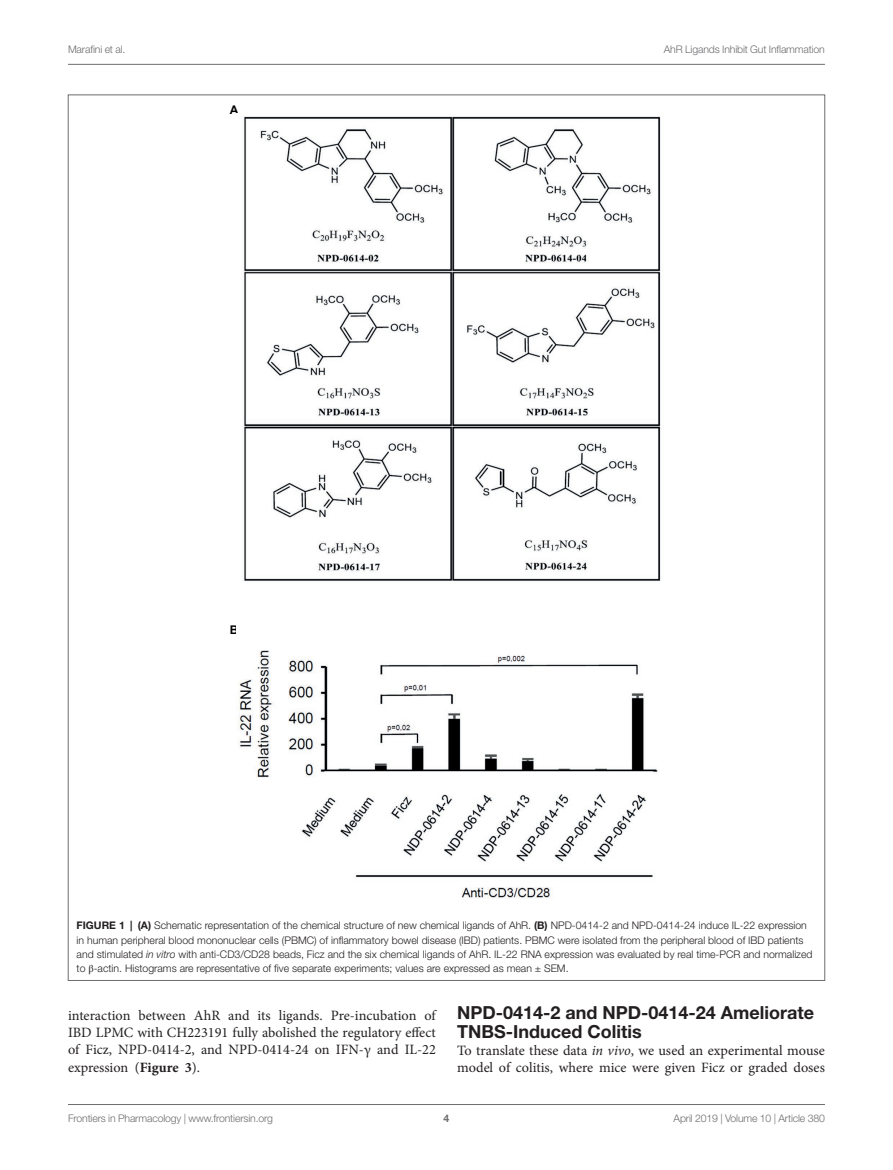
<style>
.page{position:relative;width:893px;height:1170px;background:#fff}
.page>*{position:absolute;margin:0;border:0;box-sizing:border-box;transform-origin:0 0}
.HEAD_2{font:700 18px/18.8px "Helvetica Neue LT Std";color:#231f20}
.TEXT_FLUSH{font:14.25px/17.2px "Minion Pro";color:#231f20;text-align:justify}
.t1{font:700 12px "Arial";color:#000001}
.FIG_LEG{font:300 10.5px/14.2px "Helvetica Neue LT Std";color:#231f20}
.t2{font:300 10.5px "Helvetica Neue LT Std";letter-spacing:-.015em;color:#6c6d70}
.t3{font:700 10.5px "Helvetica Neue LT Std";color:#6c6d70}
.s1{font-weight:700}
.s2{font-style:italic}
.s3{font-family:"STIX General";font-weight:400}
</style>
<div class="page">
<hr style="left:68px;top:64px;width:757px;height:1px;background:#6c6d70">
<hr style="left:68px;top:1104px;width:757px;height:1px;background:#6c6d70">
<img style="left:239px;top:116px;width:422px;height:783px">
<p class="t2" style="left:68px;top:42px;width:59px">Marafini et al.</p>
<p class="t2" style="left:664px;top:42px;width:163px">AhR Ligands Inhibit Gut Inflammation</p>
<p class="t1" style="left:230px;top:101px;width:10px">A</p>
<p class="t1" style="left:230px;top:622px;width:10px">B</p>
<p class="FIG_LEG" style="left:77px;top:918px;width:737px"><span class="s1">FIGURE 1 | (A)</span> Schematic representation of the chemical structure of new chemical ligands of AhR. <span class="s1">(B)</span> NPD-0414-2 and NPD-0414-24 induce IL-22 expression in human peripheral blood mononuclear cells (PBMC) of inflammatory bowel disease (IBD) patients. PBMC were isolated from the peripheral blood of IBD patients and stimulated <span class="s2">in vitro</span> with anti-CD3/CD28 beads, Ficz and the six chemical ligands of AhR. IL-22 RNA expression was evaluated by real time-PCR and normalized to <span class="s3">β</span>-actin. Histograms are representative of five separate experiments; values are expressed as mean ± SEM.</p>
<p class="TEXT_FLUSH" style="left:68px;top:1006px;width:369px">interaction between AhR and its ligands. Pre-incubation of IBD LPMC with CH223191 fully abolished the regulatory effect of Ficz, NPD-0414-2, and NPD-0414-24 on IFN-γ and IL-22 expression (<span class="s1">Figure 3</span>).</p>
<p class="HEAD_2" style="left:457px;top:1002px;width:359px">NPD-0414-2 and NPD-0414-24 Ameliorate<br>TNBS-Induced Colitis</p>
<p class="TEXT_FLUSH" style="left:457px;top:1041px;width:369px">To translate these data <span class="s2">in vivo</span>, we used an experimental mouse model of colitis, where mice were given Ficz or graded doses</p>
<p class="t2" style="left:68px;top:1111px;width:207px">Frontiers in Pharmacology | www.frontiersin.org</p>
<p class="t3" style="left:444px;top:1111px;width:7px">4</p>
<p class="t2" style="left:673px;top:1111px;width:153px">April 2019 | Volume 10 | Article 380</p>
</div>
